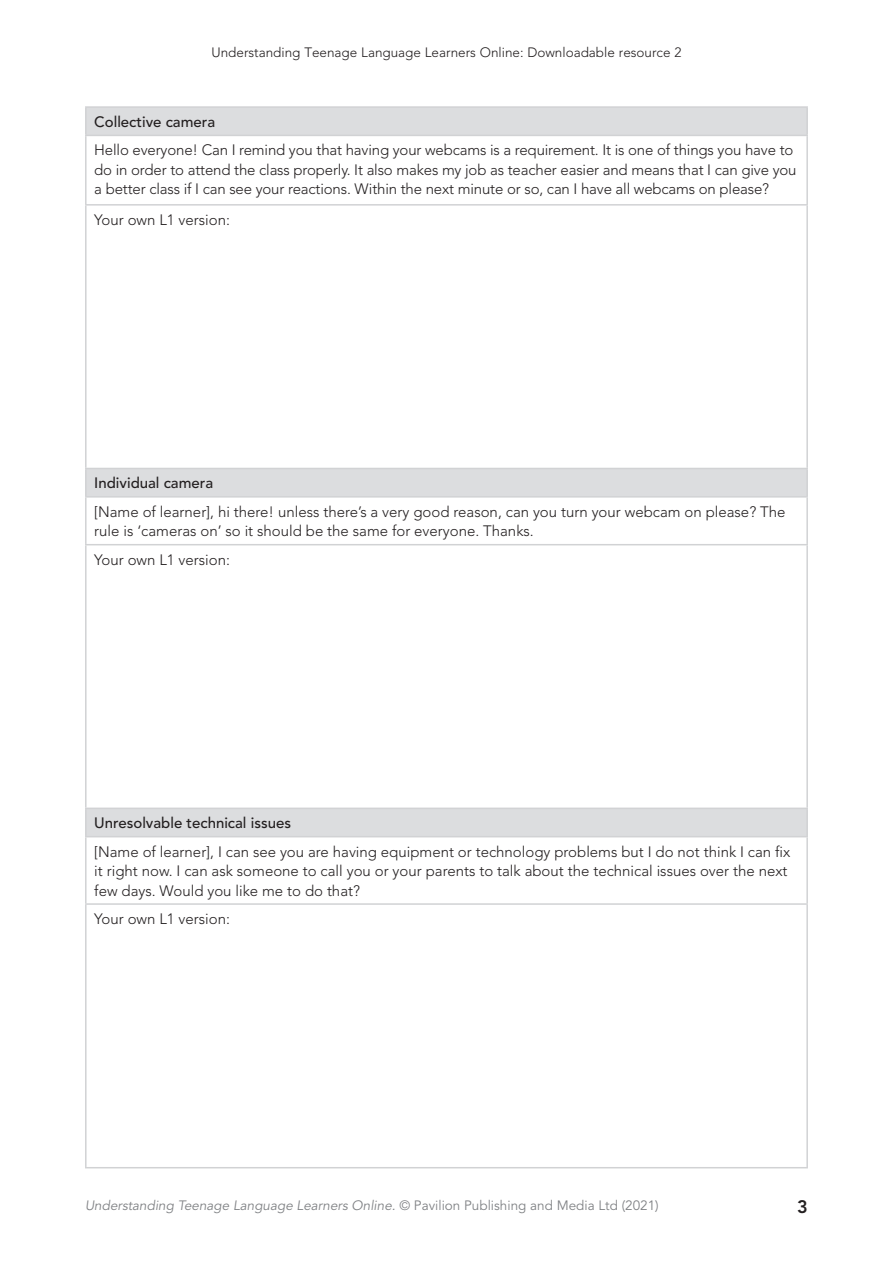
<style>
.page{position:relative;width:893px;height:1263px;background:#fff}
.page>*{position:absolute;margin:0;border:0;box-sizing:border-box;transform-origin:0 0}
.t1{font:800 18px "Avenir LT Std";color:#231f20}
.t2{font:300 15px/19.5px "Avenir LT Std";color:#231f20}
.t3{font:500 15px "Avenir LT Std";color:#231f20}
.t4{font:italic 13.5px "Avenir LT Std";color:#808285}
.t5{font:300 13.5px "Avenir LT Std";color:#231f20}
.s1{font-style:normal}
</style>
<div class="page">
<svg style="left:87px;top:108px;width:719px;height:728px"></svg>
<hr style="left:85px;top:204px;width:723px;height:2px;background:#d1d2d4">
<hr style="left:85px;top:544px;width:723px;height:1px;background:#d1d2d4">
<hr style="left:85px;top:903px;width:723px;height:2px;background:#d1d2d4">
<hr style="left:85px;top:136px;width:2px;height:68px;background:#d1d2d4">
<hr style="left:806px;top:136px;width:2px;height:68px;background:#d1d2d4">
<hr style="left:85px;top:206px;width:2px;height:262px;background:#d1d2d4">
<hr style="left:806px;top:206px;width:2px;height:262px;background:#d1d2d4">
<hr style="left:85px;top:498px;width:2px;height:46px;background:#d1d2d4">
<hr style="left:806px;top:498px;width:2px;height:46px;background:#d1d2d4">
<hr style="left:85px;top:545px;width:2px;height:262px;background:#d1d2d4">
<hr style="left:806px;top:545px;width:2px;height:262px;background:#d1d2d4">
<hr style="left:85px;top:837px;width:2px;height:66px;background:#d1d2d4">
<hr style="left:806px;top:837px;width:2px;height:66px;background:#d1d2d4">
<hr style="left:85px;top:905px;width:2px;height:262px;background:#d1d2d4">
<hr style="left:806px;top:905px;width:2px;height:262px;background:#d1d2d4">
<hr style="left:85px;top:106px;width:723px;height:2px;background:#d1d2d4">
<hr style="left:85px;top:108px;width:2px;height:27px;background:#d1d2d4">
<hr style="left:806px;top:108px;width:2px;height:27px;background:#d1d2d4">
<hr style="left:85px;top:135px;width:723px;height:1px;background:#d1d2d4">
<hr style="left:85px;top:468px;width:723px;height:1px;background:#d1d2d4">
<hr style="left:85px;top:469px;width:2px;height:27px;background:#d1d2d4">
<hr style="left:806px;top:469px;width:2px;height:27px;background:#d1d2d4">
<hr style="left:85px;top:496px;width:723px;height:2px;background:#d1d2d4">
<hr style="left:85px;top:807px;width:723px;height:2px;background:#d1d2d4">
<hr style="left:85px;top:809px;width:2px;height:27px;background:#d1d2d4">
<hr style="left:806px;top:809px;width:2px;height:27px;background:#d1d2d4">
<hr style="left:85px;top:836px;width:723px;height:1px;background:#d1d2d4">
<hr style="left:85px;top:1167px;width:723px;height:1px;background:#d1d2d4">
<p class="t5" style="left:211px;top:44px;width:471px">Understanding Teenage Language Learners Online: Downloadable resource 2</p>
<p class="t3" style="left:94px;top:113px;width:122px">Collective camera</p>
<p class="t2" style="left:94px;top:140px;width:704px">Hello everyone! Can I remind you that having your webcams is a requirement. It is one of things you have to do in order to attend the class properly. It also makes my job as teacher easier and means that I can give you a better class if I can see your reactions. Within the next minute or so, can I have all webcams on please?</p>
<p class="t2" style="left:94px;top:210px;width:137px">Your own L1 version:</p>
<p class="t3" style="left:94px;top:474px;width:120px">Individual camera</p>
<p class="t2" style="left:94px;top:502px;width:693px">[Name of learner], hi there! unless there’s a very good reason, can you turn your webcam on please? The rule is ‘cameras on’ so it should be the same for everyone. Thanks.</p>
<p class="t2" style="left:94px;top:550px;width:137px">Your own L1 version:</p>
<p class="t3" style="left:94px;top:814px;width:198px">Unresolvable technical issues</p>
<p class="t2" style="left:94px;top:842px;width:698px">[Name of learner], I can see you are having equipment or technology problems but I do not think I can fix it right now. I can ask someone to call you or your parents to talk about the technical issues over the next few days. Would you like me to do that?</p>
<p class="t2" style="left:94px;top:909px;width:137px">Your own L1 version:</p>
<p class="t4" style="left:85px;top:1198px;width:575px">Understanding Teenage Language Learners Online. <span class="s1">© Pavilion Publishing and Media Ltd (2021)</span></p>
<p class="t1" style="left:797px;top:1196px;width:12px">3</p>
</div>
